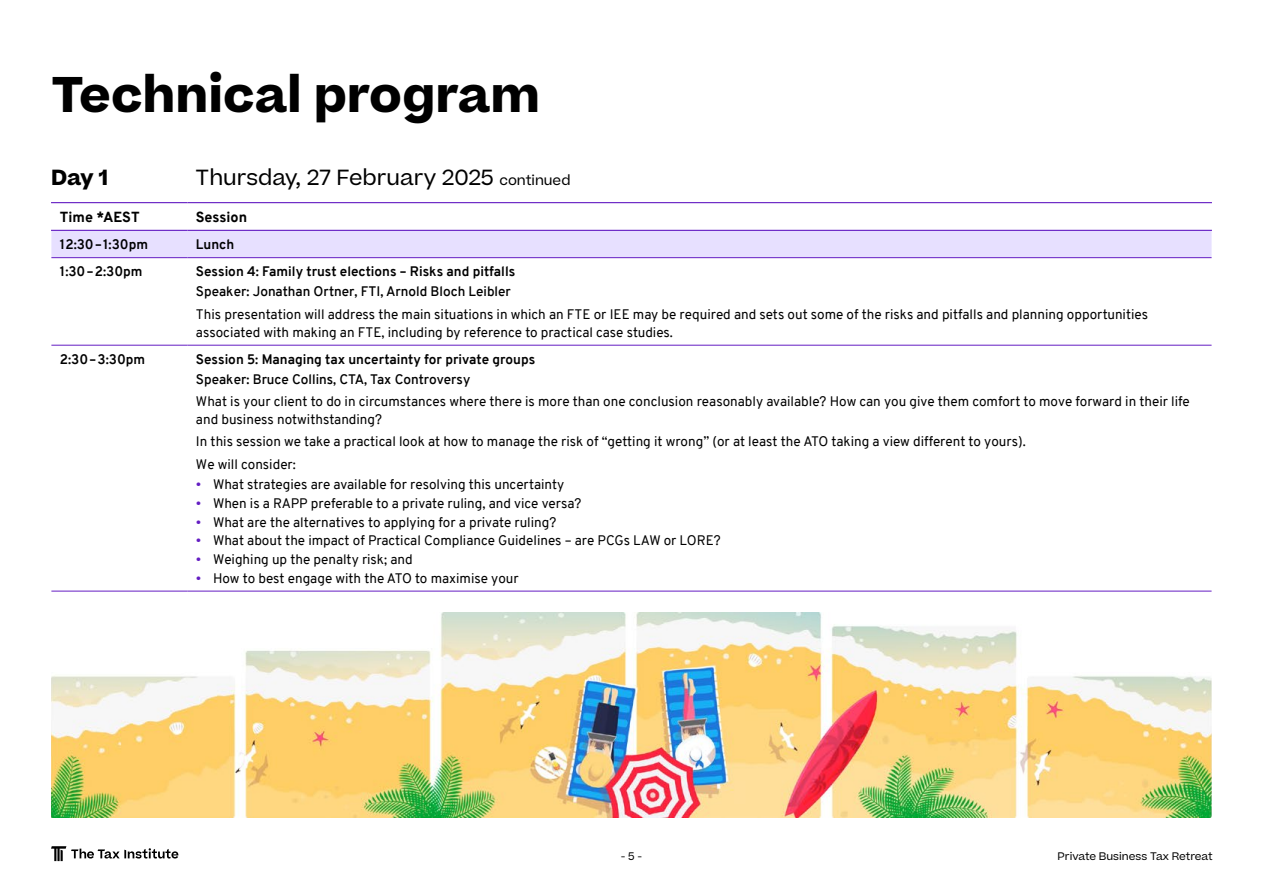
<style>
.page{position:relative;width:1263px;height:893px;background:#fff}
.page>*{position:absolute;margin:0;border:0;box-sizing:border-box;transform-origin:0 0}
.t1{font:700 48px "Beatrice";color:#000}
.t2{font:21px "Beatrice";color:#000}
.t3{font:700 21px "Beatrice";color:#000}
.t4{font:800 14.25px "Overpass";color:#000}
.t5{font:13.5px/18px "Overpass";color:#000}
.t6{font:700 13.5px "Overpass";color:#000}
.t7{font:600 13.5px "Overpass";color:#000}
.t8{font:10.5px "Beatrice";color:#000}
.s1{font-size:13.5px}
.s2{color:#641dc3}
</style>
<div class="page">
<hr style="left:51px;top:591px;width:136px;height:1px;background:#641dc3">
<hr style="left:187px;top:591px;width:1024px;height:1px;background:#641dc3">
<svg style="left:51px;top:203px;width:1161px;height:55px"></svg>
<hr style="left:51px;top:202px;width:136px;height:1px;background:#641dc3">
<hr style="left:51px;top:345px;width:136px;height:1px;background:#641dc3">
<hr style="left:51px;top:230px;width:136px;height:1px;background:#641dc3">
<hr style="left:187px;top:202px;width:1025px;height:1px;background:#641dc3">
<hr style="left:187px;top:230px;width:1025px;height:1px;background:#641dc3">
<hr style="left:187px;top:345px;width:1024px;height:1px;background:#641dc3">
<hr style="left:51px;top:257px;width:136px;height:1px;background:#641dc3">
<hr style="left:187px;top:257px;width:1024px;height:1px;background:#641dc3">
<img style="left:51px;top:612px;width:1160px;height:205px">
<svg style="left:51px;top:846px;width:127px;height:15px"></svg>
<h1 class="t1" style="left:51px;top:61px;width:490px">Technical program</h1>
<h2 class="t3" style="left:51px;top:163px;width:58px">Day 1</h2>
<h2 class="t2" style="left:196px;top:164px;width:376px">Thursday, 27 February 2025 <span class="s1">continued</span></h2>
<p class="t4" style="left:60px;top:207px;width:81px">Time *AEST</p>
<p class="t4" style="left:196px;top:207px;width:53px">Session</p>
<p class="t6" style="left:60px;top:235px;width:90px">12:30–1:30pm</p>
<p class="t6" style="left:196px;top:235px;width:40px">Lunch</p>
<p class="t6" style="left:60px;top:262px;width:84px">1:30–2:30pm</p>
<p class="t6" style="left:196px;top:262px;width:321px">Session 4: Family trust elections – Risks and pitfalls</p>
<p class="t7" style="left:196px;top:282px;width:316px">Speaker: Jonathan Ortner, FTI, Arnold Bloch Leibler</p>
<p class="t5" style="left:196px;top:305px;width:954px">This presentation will address the main situations in which an FTE or IEE may be required and sets out some of the risks and pitfalls and planning opportunities associated with making an FTE, including by reference to practical case studies.</p>
<p class="t6" style="left:60px;top:349px;width:87px">2:30–3:30pm</p>
<p class="t6" style="left:196px;top:349px;width:341px">Session 5: Managing tax uncertainty for private groups</p>
<p class="t7" style="left:196px;top:370px;width:276px">Speaker: Bruce Collins, CTA, Tax Controversy</p>
<p class="t5" style="left:196px;top:393px;width:995px">What is your client to do in circumstances where there is more than one conclusion reasonably available? How can you give them comfort to move forward in their life and business notwithstanding?</p>
<p class="t5" style="left:196px;top:431px;width:831px;line-height:22.2px">In this session we take a practical look at how to manage the risk of “getting it wrong” (or at least the ATO taking a view different to yours).<br>We will consider:</p>
<p class="t5" style="left:196px;top:476px;width:370px"><span class="s2">•</span> What strategies are available for resolving this uncertainty</p>
<p class="t5" style="left:196px;top:494px;width:387px"><span class="s2">•</span> When is a RAPP preferable to a private ruling, and vice versa?</p>
<p class="t5" style="left:196px;top:513px;width:362px"><span class="s2">•</span> What are the alternatives to applying for a private ruling?</p>
<p class="t5" style="left:196px;top:532px;width:526px"><span class="s2">•</span> What about the impact of Practical Compliance Guidelines – are PCGs LAW or LORE?</p>
<p class="t5" style="left:196px;top:550px;width:218px"><span class="s2">•</span> Weighing up the penalty risk; and</p>
<p class="t5" style="left:196px;top:569px;width:324px"><span class="s2">•</span> How to best engage with the ATO to maximise your</p>
<p class="t8" style="left:621px;top:849px;width:23px">- 5 -</p>
<p class="t8" style="left:1057px;top:849px;width:157px">Private Business Tax Retreat</p>
</div>
